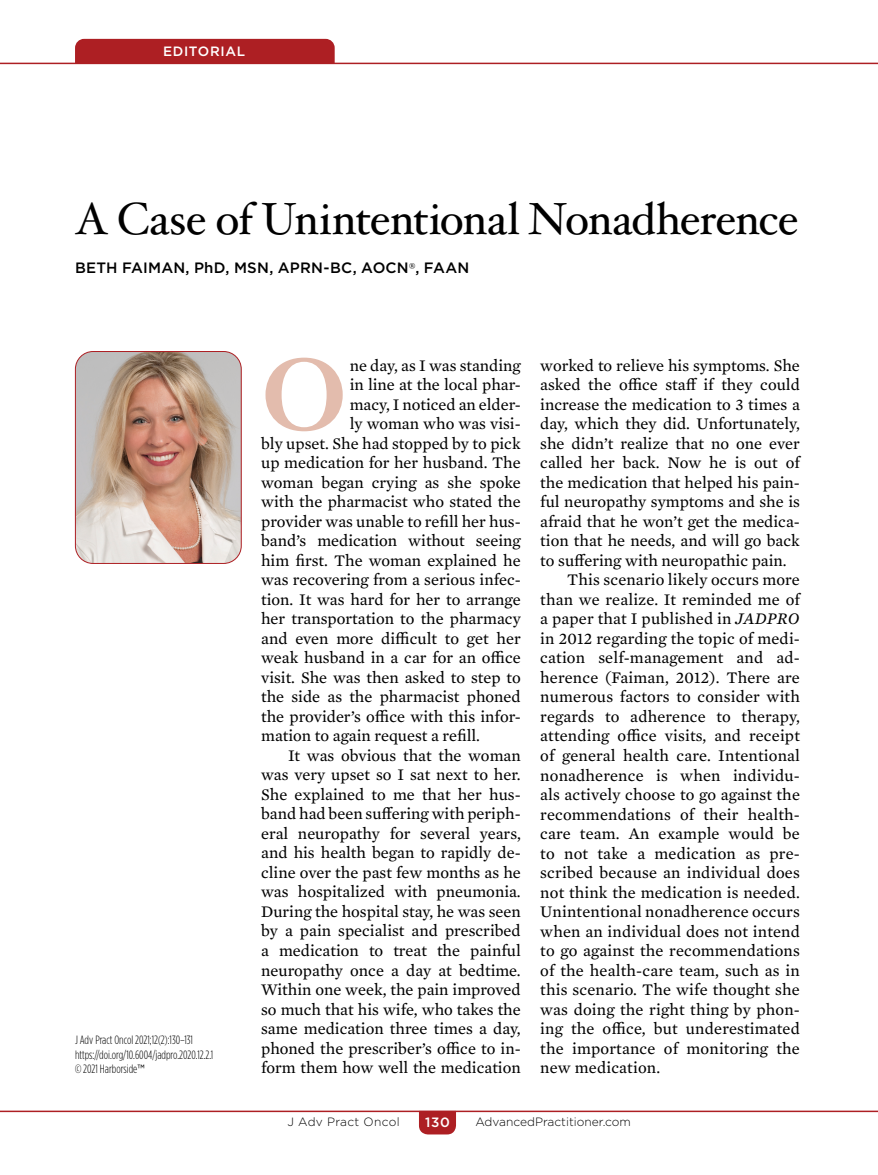
<style>
.page{position:relative;width:878px;height:1175px;background:#fff}
.page>*{position:absolute;margin:0;border:0;box-sizing:border-box;transform-origin:0 0}
.t1{font:700 101.25px "Hoefler Txt";color:#e3bcad}
.t2{font:45px "Hoefler Txt";letter-spacing:-.03em;color:#000}
.t3{font:16.5px "Mercury Text G2";color:#000}
.t4{font:500 15px "Gotham";letter-spacing:.01em;color:#000}
.t5{font:500 13.5px "Gotham";letter-spacing:.05em;color:#fff}
.t6{font:300 12px/14.4px "Gotham Condensed";color:#000}
.t7{font:300 12px "Gotham";color:#000}
.t8{font:300 12px "Gotham";letter-spacing:.025em;color:#000}
.s1{font-family:"Mercury Text G2";font-weight:400}
.s2{font-family:"Gotham Narrow";font-weight:400}
.s3{font-style:italic}
</style>
<div class="page">
<hr style="left:0;top:1110px;width:878px;height:2px;background:#ad1f23">
<svg style="left:419px;top:1110px;width:37px;height:24px"></svg>
<hr style="left:0;top:63px;width:878px;height:1px;background:#ad1f23">
<div style="left:75px;top:39px;width:259px;height:24px;background:#ad1f23"></div>
<img style="left:75px;top:351px;width:166px;height:212px">
<div style="left:75px;top:351px;width:167px;height:213px;border:1px solid #ad1f23;border-radius:18px"></div>
<p class="t5" style="left:163px;top:43px;width:84px">EDITORIAL</p>
<h2 class="t2" style="left:75px;top:191px;width:725px">A Case of Unintentional Nonadherence</h2>
<p class="t4" style="left:75px;top:258px;width:396px">BETH FAIMAN, PhD, MSN, APRN-BC, AOCN<span class="s1">®</span>, FAAN</p>
<p class="t6" style="left:75px;top:1032px;width:140px">J Adv Pract Oncol 2021;12(2):130–131 https://doi.org/10.6004/jadpro.2020.12.2.1 © 2021 Harborside<span class="s2">™</span></p>
<h1 class="t1" style="left:261px;top:332px;width:87px">O</h1>
<p class="t3" style="left:350px;top:353px;width:173px">ne day, as I was standing</p>
<p class="t3" style="left:350px;top:373px;width:172px">in line at the local phar-</p>
<p class="t3" style="left:350px;top:392px;width:172px">macy, I noticed an elder-</p>
<p class="t3" style="left:350px;top:412px;width:172px">ly woman who was visi-</p>
<p class="t3" style="left:261px;top:431px;width:261px">bly upset. She had stopped by to pick</p>
<p class="t3" style="left:261px;top:451px;width:261px">up medication for her husband. The</p>
<p class="t3" style="left:261px;top:470px;width:261px">woman began crying as she spoke</p>
<p class="t3" style="left:261px;top:490px;width:261px">with the pharmacist who stated the</p>
<p class="t3" style="left:261px;top:509px;width:261px">provider was unable to refill her hus-</p>
<p class="t3" style="left:261px;top:529px;width:261px">band’s medication without seeing</p>
<p class="t3" style="left:261px;top:548px;width:261px">him first. The woman explained he</p>
<p class="t3" style="left:261px;top:568px;width:261px">was recovering from a serious infec-</p>
<p class="t3" style="left:261px;top:587px;width:261px">tion. It was hard for her to arrange</p>
<p class="t3" style="left:261px;top:607px;width:261px">her transportation to the pharmacy</p>
<p class="t3" style="left:261px;top:626px;width:261px">and even more difficult to get her</p>
<p class="t3" style="left:261px;top:646px;width:261px">weak husband in a car for an office</p>
<p class="t3" style="left:261px;top:665px;width:261px">visit. She was then asked to step to</p>
<p class="t3" style="left:261px;top:685px;width:261px">the side as the pharmacist phoned</p>
<p class="t3" style="left:261px;top:704px;width:261px">the provider’s office with this infor-</p>
<p class="t3" style="left:261px;top:724px;width:220px">mation to again request a refill.</p>
<p class="t3" style="left:288px;top:743px;width:234px">It was obvious that the woman</p>
<p class="t3" style="left:261px;top:763px;width:261px">was very upset so I sat next to her.</p>
<p class="t3" style="left:261px;top:782px;width:261px">She explained to me that her hus-</p>
<p class="t3" style="left:261px;top:802px;width:261px">band had been suffering with periph-</p>
<p class="t3" style="left:261px;top:821px;width:261px">eral neuropathy for several years,</p>
<p class="t3" style="left:261px;top:841px;width:261px">and his health began to rapidly de-</p>
<p class="t3" style="left:261px;top:860px;width:261px">cline over the past few months as he</p>
<p class="t3" style="left:261px;top:880px;width:261px">was hospitalized with pneumonia.</p>
<p class="t3" style="left:261px;top:899px;width:261px">During the hospital stay, he was seen</p>
<p class="t3" style="left:261px;top:919px;width:261px">by a pain specialist and prescribed</p>
<p class="t3" style="left:261px;top:938px;width:261px">a medication to treat the painful</p>
<p class="t3" style="left:261px;top:958px;width:261px">neuropathy once a day at bedtime.</p>
<p class="t3" style="left:261px;top:977px;width:261px">Within one week, the pain improved</p>
<p class="t3" style="left:261px;top:997px;width:261px">so much that his wife, who takes the</p>
<p class="t3" style="left:261px;top:1016px;width:261px">same medication three times a day,</p>
<p class="t3" style="left:261px;top:1036px;width:261px">phoned the prescriber’s office to in-</p>
<p class="t3" style="left:261px;top:1055px;width:261px">form them how well the medication</p>
<p class="t3" style="left:540px;top:353px;width:261px">worked to relieve his symptoms. She</p>
<p class="t3" style="left:540px;top:373px;width:261px">asked the office staff if they could</p>
<p class="t3" style="left:540px;top:392px;width:261px">increase the medication to 3 times a</p>
<p class="t3" style="left:540px;top:412px;width:261px">day, which they did. Unfortunately,</p>
<p class="t3" style="left:540px;top:431px;width:261px">she didn’t realize that no one ever</p>
<p class="t3" style="left:540px;top:451px;width:261px">called her back. Now he is out of</p>
<p class="t3" style="left:540px;top:470px;width:261px">the medication that helped his pain-</p>
<p class="t3" style="left:540px;top:490px;width:261px">ful neuropathy symptoms and she is</p>
<p class="t3" style="left:540px;top:509px;width:261px">afraid that he won’t get the medica-</p>
<p class="t3" style="left:540px;top:529px;width:261px">tion that he needs, and will go back</p>
<p class="t3" style="left:540px;top:548px;width:248px">to suffering with neuropathic pain.</p>
<p class="t3" style="left:567px;top:568px;width:234px">This scenario likely occurs more</p>
<p class="t3" style="left:540px;top:587px;width:261px">than we realize. It reminded me of</p>
<p class="t3" style="left:540px;top:607px;width:261px">a paper that I published in <span class="s3">JADPRO</span></p>
<p class="t3" style="left:540px;top:626px;width:261px">in 2012 regarding the topic of medi-</p>
<p class="t3" style="left:540px;top:646px;width:261px">cation self-management and ad-</p>
<p class="t3" style="left:540px;top:665px;width:261px">herence (Faiman, 2012). There are</p>
<p class="t3" style="left:540px;top:685px;width:261px">numerous factors to consider with</p>
<p class="t3" style="left:540px;top:704px;width:261px">regards to adherence to therapy,</p>
<p class="t3" style="left:540px;top:724px;width:261px">attending office visits, and receipt</p>
<p class="t3" style="left:540px;top:743px;width:261px">of general health care. Intentional</p>
<p class="t3" style="left:540px;top:763px;width:261px">nonadherence is when individu-</p>
<p class="t3" style="left:540px;top:782px;width:261px">als actively choose to go against the</p>
<p class="t3" style="left:540px;top:802px;width:261px">recommendations of their health-</p>
<p class="t3" style="left:540px;top:821px;width:261px">care team. An example would be</p>
<p class="t3" style="left:540px;top:841px;width:261px">to not take a medication as pre-</p>
<p class="t3" style="left:540px;top:860px;width:261px">scribed because an individual does</p>
<p class="t3" style="left:540px;top:880px;width:261px">not think the medication is needed.</p>
<p class="t3" style="left:540px;top:899px;width:261px">Unintentional nonadherence occurs</p>
<p class="t3" style="left:540px;top:919px;width:261px">when an individual does not intend</p>
<p class="t3" style="left:540px;top:938px;width:261px">to go against the recommendations</p>
<p class="t3" style="left:540px;top:958px;width:261px">of the health-care team, such as in</p>
<p class="t3" style="left:540px;top:977px;width:261px">this scenario. The wife thought she</p>
<p class="t3" style="left:540px;top:997px;width:261px">was doing the right thing by phon-</p>
<p class="t3" style="left:540px;top:1016px;width:261px">ing the office, but underestimated</p>
<p class="t3" style="left:540px;top:1036px;width:261px">the importance of monitoring the</p>
<p class="t3" style="left:540px;top:1055px;width:121px">new medication.</p>
<p class="t8" style="left:287px;top:1114px;width:114px">J Adv Pract Oncol</p>
<p class="t5" style="left:425px;top:1113px;width:26px">130</p>
<p class="t7" style="left:475px;top:1114px;width:157px">AdvancedPractitioner.com</p>
</div>
